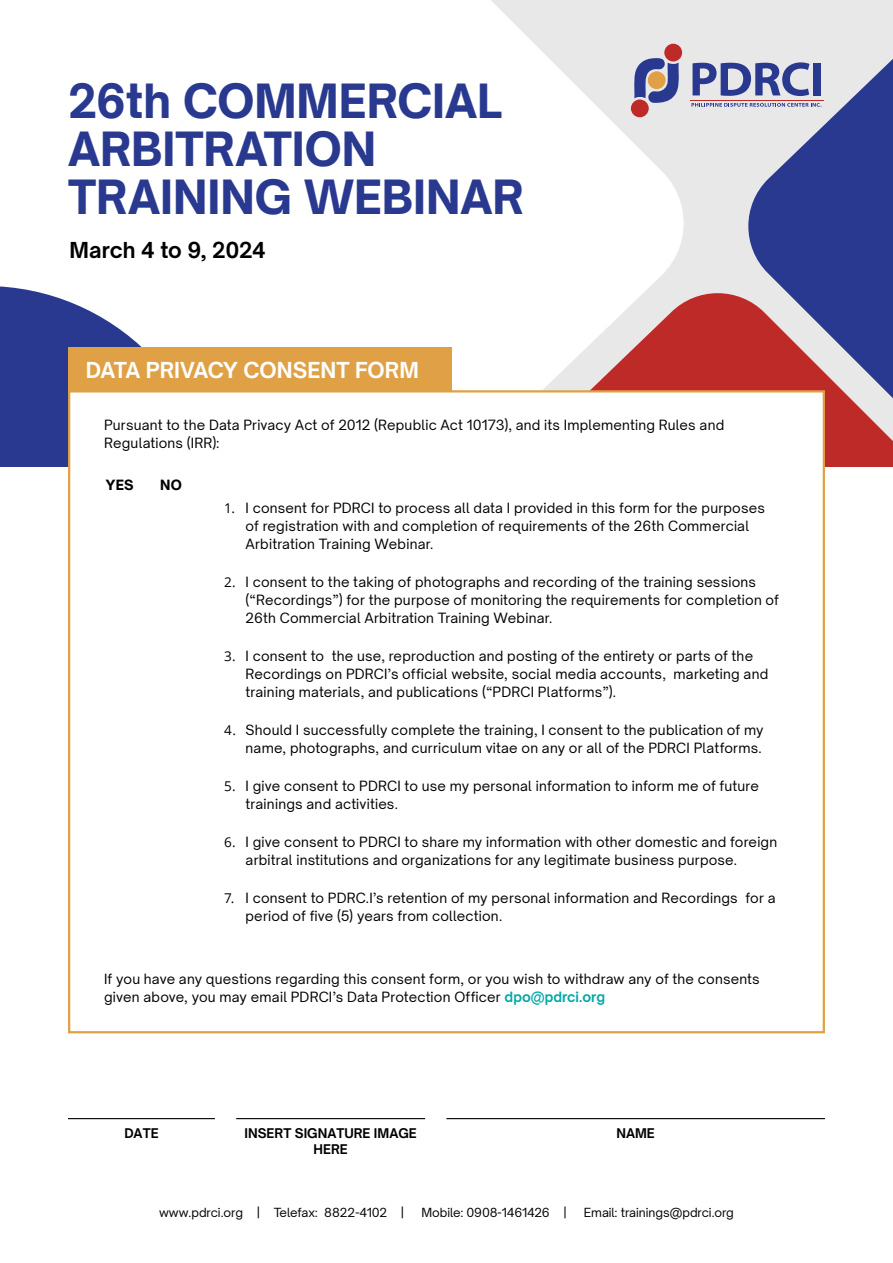
<style>
.page{position:relative;width:893px;height:1263px;background:#fff}
.page>*{position:absolute;margin:0;border:0;box-sizing:border-box;transform-origin:0 0}
.t1{font:800 45px/48px "Open Sauce Sans";letter-spacing:-.005em;color:#29398f}
.t2{font:700 21px "Open Sauce Sans";letter-spacing:-.005em;color:#fff}
.t3{font:700 21px "Open Sauce Sans";letter-spacing:-.01em;color:#000}
.t4{font:13.5px/18px "Open Sauce Sans";letter-spacing:.015em;color:#000}
.t5{font:800 13.5px "Open Sauce Sans";color:#000}
.t6{font:700 12.75px "Open Sauce Sans";color:#000}
.t7{font:12px "Open Sauce Sans";color:#000}
.s1{font-family:"Open Sans"}
.s2{font-weight:700;color:#00a8a8}
</style>
<div class="page">
<div style="left:0;top:0;width:893px;height:505px;background:#e8e8e8"></div>
<svg style="left:0;top:0;width:684px;height:347px;background:#fdfdfd"></svg>
<svg style="left:748px;top:59px;width:145px;height:228px;fill:#29398f"></svg>
<svg style="left:292px;top:287px;width:601px;height:181px"></svg>
<svg style="left:0;top:286px;width:216px;height:182px;background:#747fb6"></svg>
<hr style="left:690px;top:100px;width:133px;height:1px;background:#be2a27">
<svg style="left:693px;top:62px;width:116px;height:34px"></svg>
<div style="left:813px;top:63px;width:8px;height:32px;background:#29398f"></div>
<svg style="left:691px;top:103px;width:130px;height:4px"></svg>
<div style="left:631px;top:99px;width:18px;height:18px;background:#be2a27;border-radius:50%"></div>
<div style="left:664px;top:44px;width:18px;height:17px;background:#be2a27;border-radius:50%"></div>
<svg style="left:634px;top:58px;width:45px;height:45px"></svg>
<div style="left:0;top:468px;width:893px;height:795px;background:#fff"></div>
<div style="left:68px;top:390px;width:757px;height:643px;background:#fff;border:2px solid #e0a146"></div>
<div style="left:68px;top:347px;width:383px;height:44px;background:#e0a146"></div>
<hr style="left:68px;top:1118px;width:147px;height:1px;background:#000">
<hr style="left:446px;top:1118px;width:379px;height:1px;background:#000">
<hr style="left:236px;top:1118px;width:189px;height:1px;background:#000">
<h1 class="t1" style="left:68px;top:76px;width:457px">26th COMMERCIAL<br>ARBITRATION<br>TRAINING WEBINAR</h1>
<h2 class="t3" style="left:70px;top:236px;width:198px">March 4 to 9, 2024</h2>
<h2 class="t2" style="left:86px;top:357px;width:334px">DATA PRIVACY CONSENT FORM</h2>
<p class="t4" style="left:104px;top:416px;width:622px">Pursuant to the Data Privacy Act of 2012 (Republic Act 10173), and its Implementing Rules and<br>Regulations (IRR):</p>
<p class="t5" style="left:106px;top:476px;width:29px">YES</p>
<p class="t5" style="left:160px;top:476px;width:23px">NO</p>
<p class="t4" style="left:246px;top:499px;width:521px;text-indent:-21px"><span class="s1">1.</span> I consent for PDRCI to process all data I provided in this form for the purposes of registration with and completion of requirements of the 26th Commercial<br>Arbitration Training Webinar.</p>
<p class="t4" style="left:246px;top:573px;width:535px;text-indent:-21px"><span class="s1">2.</span> I consent to the taking of photographs and recording of the training sessions (“Recordings”) for the purpose of monitoring the requirements for completion of<br>26th Commercial Arbitration Training Webinar.</p>
<p class="t4" style="left:246px;top:647px;width:524px;text-indent:-21px"><span class="s1">3.</span> I consent to the use, reproduction and posting of the entirety or parts of the<br>Recordings on PDRCI’s official website, social media accounts, marketing and training materials, and publications (“PDRCI Platforms”).</p>
<p class="t4" style="left:224px;top:721px;width:541px;text-align:right"><span class="s1">4.</span> Should I successfully complete the training, I consent to the publication of my name, photographs, and curriculum vitae on any or all of the PDRCI Platforms.</p>
<p class="t4" style="left:246px;top:777px;width:515px;text-indent:-21px"><span class="s1">5.</span> I give consent to PDRCI to use my personal information to inform me of future trainings and activities.</p>
<p class="t4" style="left:246px;top:833px;width:533px;text-indent:-21px"><span class="s1">6.</span> I give consent to PDRCI to share my information with other domestic and foreign arbitral institutions and organizations for any legitimate business purpose.</p>
<p class="t4" style="left:246px;top:889px;width:531px;text-indent:-21px"><span class="s1">7.</span> I consent to PDRC.I’s retention of my personal information and Recordings for a period of five (5) years from collection.</p>
<p class="t4" style="left:104px;top:969px;width:657px">If you have any questions regarding this consent form, or you wish to withdraw any of the consents given above, you may email PDRCI’s Data Protection Officer <span class="s2">dpo@pdrci.org</span></p>
<p class="t6" style="left:124px;top:1124px;width:36px">DATE</p>
<p class="t6" style="left:245px;top:1124px;width:174px">INSERT SIGNATURE IMAGE</p>
<p class="t6" style="left:616px;top:1124px;width:40px">NAME</p>
<p class="t6" style="left:314px;top:1141px;width:36px">HERE</p>
<p class="t7" style="left:159px;top:1204px;width:247px">www.pdrci.org | Telefax: 8822-4102 |</p>
<p class="t7" style="left:421px;top:1204px;width:147px">Mobile: 0908-1461426 |</p>
<p class="t7" style="left:584px;top:1204px;width:152px">Email: trainings@pdrci.org</p>
</div>
